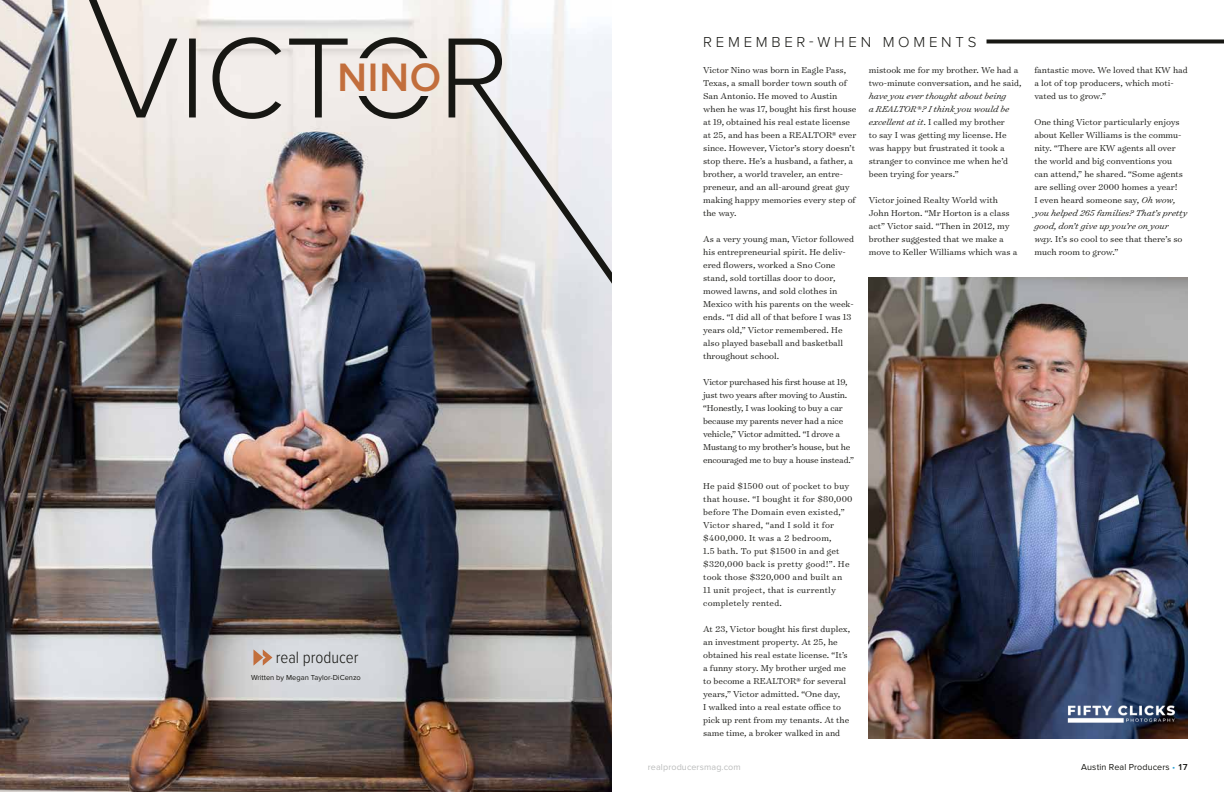
<style>
.page{position:relative;width:1224px;height:792px;background:#fff}
.page>*{position:absolute;margin:0;border:0;box-sizing:border-box;transform-origin:0 0}
.t1{font:600 41.1px "Proxima Nova";color:#c26e3c}
.t2{font:300 17px "Proxima Nova Cond";color:#171713}
.t3{font:300 15px "Proxima Nova";letter-spacing:.25em;color:#171713}
.t4{font:300 9.8px/13px "Surveyor Text";color:#171713}
.t5{font:300 9.8px/13px "Surveyor Text";letter-spacing:.02em;color:#171713}
.t6{font:300 9.8px/13px "Surveyor Text";letter-spacing:-.02em;color:#171713}
.t7{font:9px "Proxima Nova";letter-spacing:.01em;color:#171713}
.t8{font:9px "Proxima Nova";letter-spacing:.01em;color:#bbbcbc}
.t9{font:7.5px "Proxima Nova";color:#171713}
.s1{font-style:italic}
.s2{color:#31a5d9}
.s3{font-weight:600}
</style>
<div class="page">
<img style="left:0;top:0;width:612px;height:792px">
<img style="left:869px;top:278px;width:319px;height:460px">
<img style="left:1067px;top:695px;width:109px;height:44px">
<svg style="left:71px;top:0;width:541px;height:284px;background:#cbc5c4"></svg>
<svg style="left:253px;top:649px;width:19px;height:17px"></svg>
<svg style="left:987px;top:39px;width:237px;height:4px"></svg>
<h1 class="t1" style="left:337px;top:53px;width:105px">NINO</h1>
<h2 class="t2" style="left:276px;top:649px;width:84px">real producer</h2>
<p class="t9" style="left:251px;top:673px;width:111px">Written by Megan Taylor-DiCenzo</p>
<h3 class="t3" style="left:703px;top:35px;width:275px">REMEMBER-WHEN MOMENTS</h3>
<p class="t4" style="left:703px;top:63px;width:155px">Victor Nino was born in Eagle Pass, Texas, a small border town south of San Antonio. He moved to Austin when he was 17, bought his first house at 19, obtained his real estate license at 25, and has been a REALTOR® ever since. However, Victor’s story doesn’t stop there. He’s a husband, a father, a brother, a world traveler, an entre&shy;preneur, and an all-around great guy making happy memories every step of the way.</p>
<p class="t4" style="left:703px;top:232px;width:152px">As a very young man, Victor followed his entrepreneurial spirit. He deliv&shy;ered flowers, worked a Sno Cone stand, sold tortillas door to door, mowed lawns, and sold clothes in Mexico with his parents on the week&shy;ends. “I did all of that before I was 13 years old,” Victor remembered. He also played baseball and basketball throughout school.</p>
<p class="t6" style="left:703px;top:375px;width:153px">Victor purchased his first house at 19, just two years after moving to Austin. “Honestly, I was looking to buy a car because my parents never had a nice vehicle,” Victor admitted. “I drove a Mustang to my brother’s house, but he encouraged me to buy a house instead.”</p>
<p class="t5" style="left:703px;top:479px;width:151px">He paid $1500 out of pocket to buy that house. “I bought it for $80,000 before The Domain even existed,”<br>Victor shared, “and I sold it for $400,000. It was a 2 bedroom,<br>1.5 bath. To put $1500 in and get $320,000 back is pretty good!”. He took those $320,000 and built an<br>11 unit project, that is currently completely rented.</p>
<p class="t4" style="left:703px;top:622px;width:148px">At 23, Victor bought his first duplex, an investment property. At 25, he obtained his real estate license. “It’s a funny story. My brother urged me to become a REALTOR® for several years,” Victor admitted. “One day,<br>I walked into a real estate office to pick up rent from my tenants. At the same time, a broker walked in and</p>
<p class="t4" style="left:869px;top:63px;width:154px">mistook me for my brother. We had a two-minute conversation, and he said,</p>
<p class="t4" style="left:869px;top:89px;width:142px"><span class="s1">have you ever thought about being a REALTOR®? I think you would be excellent at it.</span> I called my brother to say I was getting my license. He was happy but frustrated it took a stranger to convince me when he’d been trying for years.”</p>
<p class="t4" style="left:869px;top:193px;width:150px">Victor joined Realty World with John Horton. “Mr Horton is a class act” Victor said. “Then in 2012, my brother suggested that we make a move to Keller Williams which was a</p>
<p class="t4" style="left:1034px;top:63px;width:155px">fantastic move. We loved that KW had a lot of top producers, which moti&shy;vated us to grow.”</p>
<p class="t4" style="left:1034px;top:115px;width:155px">One thing Victor particularly enjoys about Keller Williams is the commu&shy;nity. “There are KW agents all over the world and big conventions you can attend,” he shared. “Some agents are selling over 2000 homes a year!<br>I even heard someone say, <span class="s1">Oh wow, you helped 265 families? That’s pretty good, don’t give up you’re on your way.</span> It’s so cool to see that there’s so much room to grow.”</p>
<p class="t8" style="left:648px;top:762px;width:94px">realproducersmag.com</p>
<p class="t7" style="left:1081px;top:762px;width:108px">Austin Real Producers <span class="s2">•</span> <span class="s3">17</span></p>
</div>
